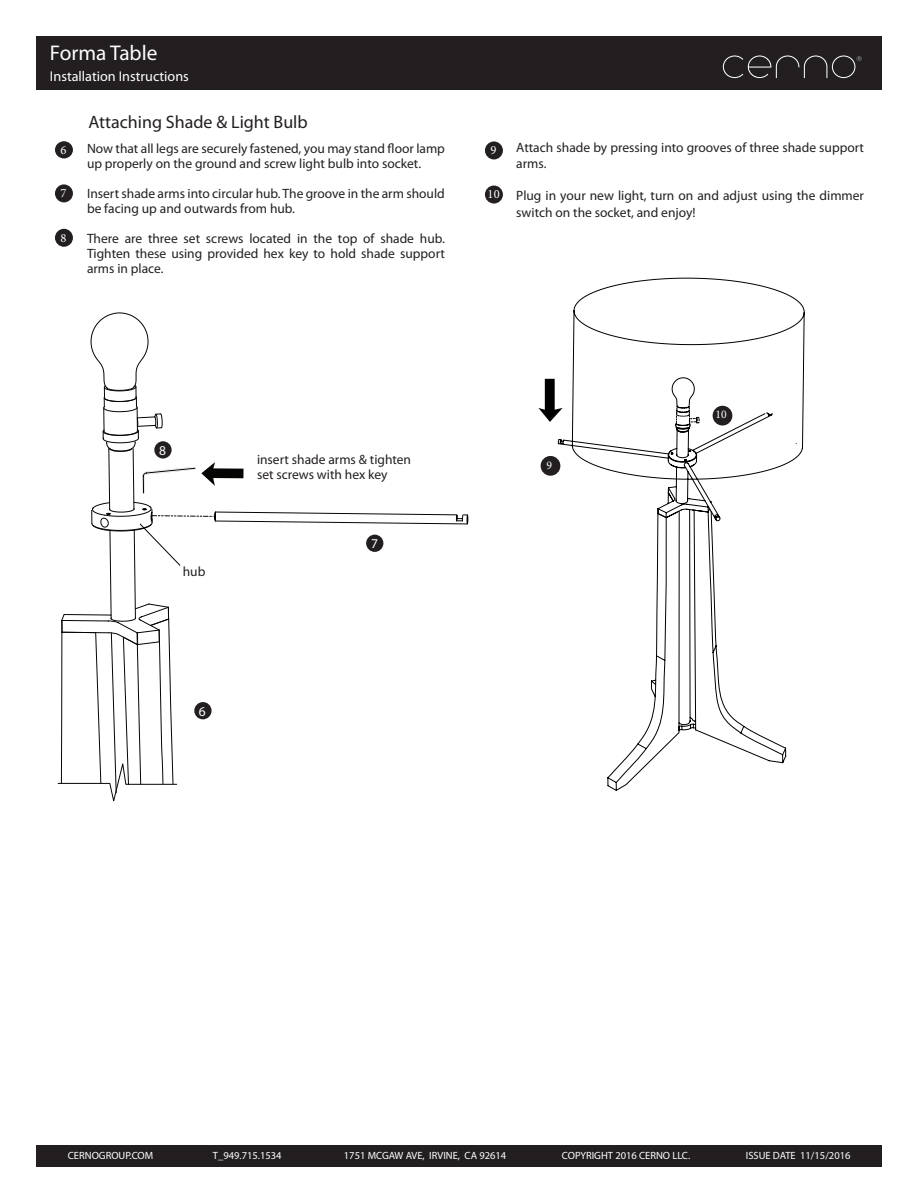
<style>
.page{position:relative;width:918px;height:1188px;background:#fff}
.page>*{position:absolute;margin:0;border:0;box-sizing:border-box;transform-origin:0 0}
.t1{font:21.3px "Myriad Pro";color:#fff}
.t2{font:18px "Myriad Pro";color:#231f20}
.t3{font:14.25px "Myriad Pro";color:#fff}
.t4{font:13.5px/15px "Myriad Pro";color:#231f20}
.t5{font:13.5px "Myriad Pro";color:#fff}
.t6{font:12.6px "Minion Pro";color:#fff}
.t7{font:11.7px "Minion Pro";color:#fff}
.t8{font:10.5px "Myriad Pro";color:#fff}
</style>
<div class="page">
<div style="left:36px;top:36px;width:846px;height:54px;background:#231f20"></div>
<svg style="left:723px;top:55px;width:139px;height:23px"></svg>
<div style="left:36px;top:1145px;width:846px;height:21px;background:#231f20"></div>
<div style="left:55px;top:141px;width:18px;height:17px;background:#231f20;border-radius:50%"></div>
<div style="left:55px;top:184px;width:18px;height:18px;background:#231f20;border-radius:50%"></div>
<div style="left:55px;top:229px;width:18px;height:18px;background:#231f20;border-radius:50%"></div>
<div style="left:485px;top:141px;width:18px;height:18px;background:#231f20;border-radius:50%"></div>
<div style="left:485px;top:186px;width:18px;height:18px;background:#231f20;border-radius:50%"></div>
<svg style="left:538px;top:379px;width:20px;height:43px"></svg>
<div style="left:541px;top:456px;width:19px;height:20px;background:#231f20;border-radius:50%"></div>
<svg style="left:558px;top:278px;width:247px;height:231px"></svg>
<svg style="left:607px;top:509px;width:179px;height:282px"></svg>
<svg style="left:672px;top:378px;width:27px;height:51px"></svg>
<svg style="left:58px;top:312px;width:410px;height:490px"></svg>
<h1 class="t1" style="left:50px;top:40px;width:109px">Forma Table</h1>
<p class="t3" style="left:50px;top:67px;width:140px">Installation Instructions</p>
<p class="t6" style="left:60px;top:141px;width:8px">6</p>
<p class="t6" style="left:60px;top:185px;width:8px">7</p>
<p class="t6" style="left:60px;top:229px;width:8px">8</p>
<p class="t2" style="left:88px;top:110px;width:221px">Attaching Shade &amp; Light Bulb</p>
<p class="t4" style="left:87px;top:141px;width:359px">Now that all legs are securely fastened, you may stand floor lamp up properly on the ground and screw light bulb into socket.</p>
<p class="t4" style="left:87px;top:186px;width:359px">Insert shade arms into circular hub. The groove in the arm should be facing up and outwards from hub.</p>
<p class="t4" style="left:87px;top:231px;width:359px;text-align:justify">There are three set screws located in the top of shade hub.<br>Tighten these using provided hex key to hold shade support arms in place.</p>
<p class="t6" style="left:490px;top:142px;width:8px">9</p>
<p class="t6" style="left:488px;top:185px;width:14px">10</p>
<p class="t4" style="left:516px;top:139px;width:349px;line-height:16.2px">Attach shade by pressing into grooves of three shade support arms.</p>
<p class="t4" style="left:516px;top:188px;width:349px;line-height:16.2px">Plug in your new light, turn on and adjust using the dimmer switch on the socket, and enjoy!</p>
<p class="t5" style="left:159px;top:442px;width:8px">8</p>
<p class="t4" style="left:183px;top:563px;width:24px">hub</p>
<p class="t4" style="left:257px;top:452px;width:156px">insert shade arms &amp; tighten</p>
<p class="t4" style="left:257px;top:466px;width:132px">set screws with hex key</p>
<p class="t5" style="left:371px;top:535px;width:8px">7</p>
<p class="t5" style="left:199px;top:703px;width:8px">6</p>
<p class="t7" style="left:547px;top:457px;width:7px">9</p>
<p class="t7" style="left:716px;top:406px;width:13px">10</p>
<p class="t8" style="left:68px;top:1149px;width:87px">CERNOGROUP.COM</p>
<p class="t8" style="left:213px;top:1149px;width:70px">T_949.715.1534</p>
<p class="t8" style="left:344px;top:1149px;width:164px">1751 MCGAW AVE, IRVINE, CA 92614</p>
<p class="t8" style="left:562px;top:1149px;width:130px">COPYRIGHT 2016 CERNO LLC.</p>
<p class="t8" style="left:746px;top:1149px;width:106px">ISSUE DATE 11/15/2016</p>
</div>
